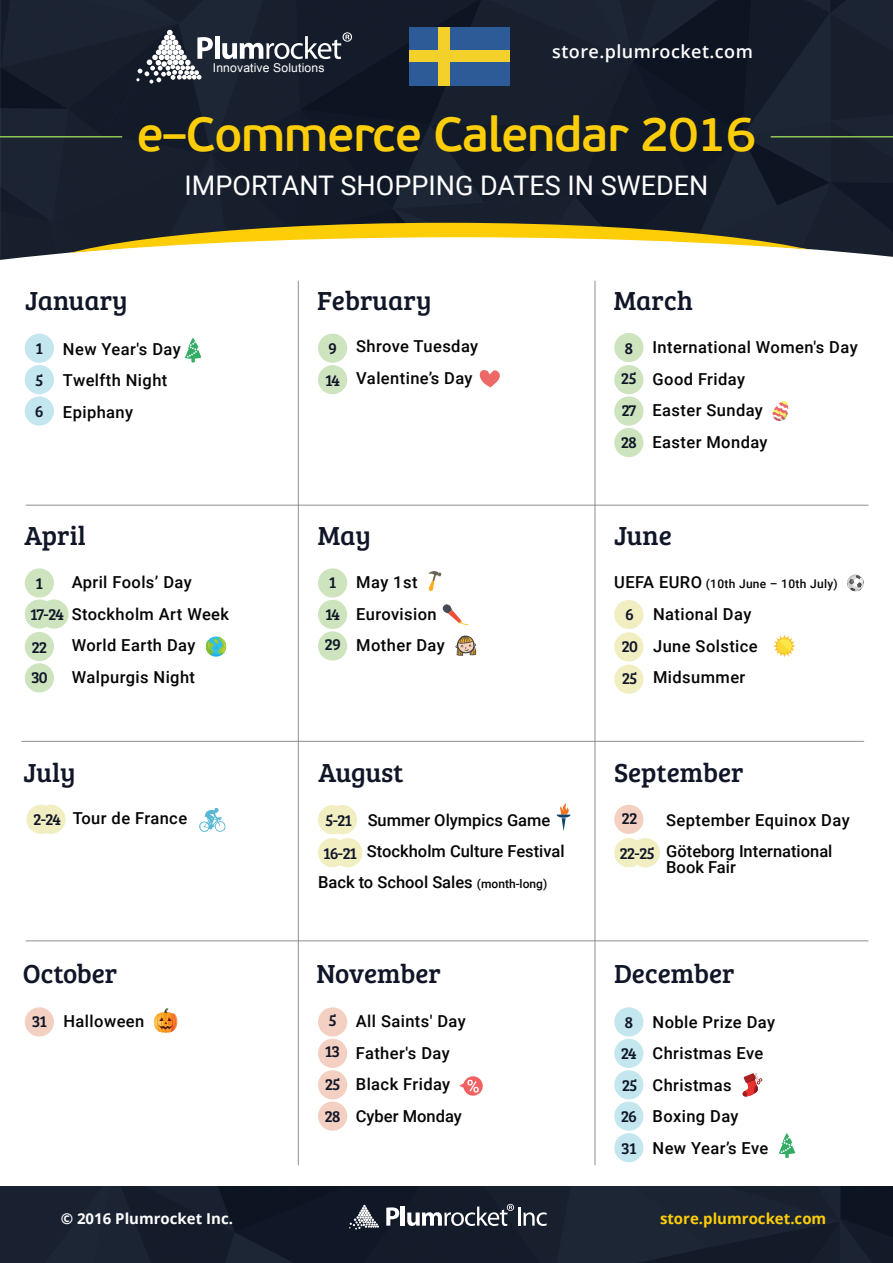
<style>
.page{position:relative;width:893px;height:1263px;background:#fff}
.page>*{position:absolute;margin:0;border:0;box-sizing:border-box;transform-origin:0 0}
.t1{font:600 48.6px "PF Beau Sans Pro";letter-spacing:-.025em;color:#fdce08}
.t2{font:27px "Bree Serif";color:#101628}
.t3{font:27px "Roboto";color:#fff}
.t4{font:600 18px "Open Sans";letter-spacing:.025em;color:#fff}
.t5{font:500 16.5px/31.5px "Roboto";letter-spacing:.025em;color:#040504}
.t6{font:500 16.5px/16.5px "Roboto";color:#040504}
.t7{font:16.5px/31.8px "Bree Serif";letter-spacing:-.06em;color:#101628}
.t8{font:700 15px "Open Sans";color:#fdce08}
.t9{font:700 15px "Open Sans";color:#fff}
.t10{font:12.15px "Arial";letter-spacing:.015em;color:#fff}
.t11{font:500 12px "Roboto";letter-spacing:.025em;color:#040504}
.s1{font-family:"Bree Serif";font-weight:400;color:#101628}
.s2{font-size:16.5px}
.s3{font-size:12px}
</style>
<div class="page">
<div style="left:614px;top:333px;width:29px;height:29px;background:#cde4bf;border-radius:50%"></div>
<div style="left:25px;top:663px;width:29px;height:29px;background:#cde4bf;border-radius:50%"></div>
<div style="left:614px;top:1133px;width:29px;height:29px;background:#c4e7ef;border-radius:50%"></div>
<div style="left:614px;top:664px;width:29px;height:30px;background:#f1eec2;border-radius:50%"></div>
<div style="left:318px;top:631px;width:29px;height:30px;background:#cde4bf;border-radius:50%"></div>
<div style="left:614px;top:1039px;width:29px;height:29px;background:#c4e7ef;border-radius:50%"></div>
<div style="left:614px;top:1070px;width:29px;height:29px;background:#c4e7ef;border-radius:50%"></div>
<div style="left:614px;top:1101px;width:29px;height:30px;background:#c4e7ef;border-radius:50%"></div>
<div style="left:25px;top:632px;width:29px;height:29px;background:#cde4bf;border-radius:50%"></div>
<div style="left:25px;top:334px;width:29px;height:29px;background:#c4e7ef;border-radius:50%"></div>
<div style="left:318px;top:568px;width:29px;height:29px;background:#cde4bf;border-radius:50%"></div>
<div style="left:614px;top:632px;width:29px;height:29px;background:#f1eec2;border-radius:50%"></div>
<div style="left:614px;top:428px;width:29px;height:29px;background:#cde4bf;border-radius:50%"></div>
<div style="left:614px;top:396px;width:29px;height:30px;background:#cde4bf;border-radius:50%"></div>
<div style="left:318px;top:1039px;width:29px;height:29px;background:#f3d0c2;border-radius:50%"></div>
<div style="left:318px;top:1070px;width:29px;height:29px;background:#f3d0c2;border-radius:50%"></div>
<div style="left:318px;top:1101px;width:29px;height:30px;background:#f3d0c2;border-radius:50%"></div>
<img style="left:0;top:0;width:893px;height:260px">
<svg style="left:25px;top:223px;width:843px;height:37px"></svg>
<svg style="left:136px;top:30px;width:77px;height:54px"></svg>
<div style="left:215px;top:36px;width:5px;height:23px;background:#fff"></div>
<svg style="left:222px;top:32px;width:130px;height:27px"></svg>
<hr style="left:0;top:136px;width:122px;height:2px;background:#91c455">
<hr style="left:771px;top:136px;width:122px;height:2px;background:#91c455">
<div style="left:25px;top:365px;width:29px;height:29px;background:#c4e7ef;border-radius:50%"></div>
<div style="left:25px;top:396px;width:29px;height:30px;background:#c4e7ef;border-radius:50%"></div>
<div style="left:25px;top:568px;width:29px;height:29px;background:#cde4bf;border-radius:50%"></div>
<div style="left:25px;top:599px;width:29px;height:30px;background:#cde4bf;border-radius:50%"></div>
<div style="left:39px;top:599px;width:30px;height:30px;background:#cde4bf;border-radius:50%"></div>
<div style="left:25px;top:1007px;width:29px;height:29px;background:#f3d0c2;border-radius:50%"></div>
<div style="left:614px;top:805px;width:29px;height:29px;background:#f3d0c2;border-radius:50%"></div>
<div style="left:318px;top:1007px;width:29px;height:29px;background:#f3d0c2;border-radius:50%"></div>
<div style="left:614px;top:1007px;width:29px;height:29px;background:#c4e7ef;border-radius:50%"></div>
<div style="left:318px;top:600px;width:29px;height:29px;background:#cde4bf;border-radius:50%"></div>
<div style="left:614px;top:600px;width:29px;height:29px;background:#f1eec2;border-radius:50%"></div>
<div style="left:614px;top:365px;width:29px;height:29px;background:#cde4bf;border-radius:50%"></div>
<div style="left:318px;top:365px;width:29px;height:29px;background:#cde4bf;border-radius:50%"></div>
<div style="left:318px;top:334px;width:29px;height:29px;background:#cde4bf;border-radius:50%"></div>
<svg style="left:185px;top:337px;width:16px;height:26px"></svg>
<svg style="left:779px;top:1133px;width:16px;height:25px"></svg>
<svg style="left:772px;top:401px;width:16px;height:20px"></svg>
<svg style="left:206px;top:637px;width:20px;height:20px"></svg>
<svg style="left:773px;top:634px;width:23px;height:23px"></svg>
<svg style="left:742px;top:1073px;width:20px;height:24px"></svg>
<svg style="left:459px;top:1076px;width:24px;height:20px"></svg>
<img style="left:0;top:1187px;width:893px;height:76px">
<svg style="left:386px;top:1207px;width:13px;height:19px"></svg>
<hr style="left:401px;top:1206px;width:4px;height:19px;background:#fff">
<svg style="left:407px;top:1204px;width:140px;height:22px"></svg>
<svg style="left:349px;top:1205px;width:30px;height:24px"></svg>
<hr style="left:298px;top:281px;width:1px;height:884px;background:#808285">
<hr style="left:594px;top:281px;width:2px;height:884px;background:#808285">
<hr style="left:26px;top:505px;width:842px;height:1px;background:#808285">
<hr style="left:22px;top:741px;width:842px;height:1px;background:#808285">
<hr style="left:26px;top:940px;width:842px;height:1px;background:#808285">
<svg style="left:153px;top:1008px;width:25px;height:25px"></svg>
<svg style="left:429px;top:571px;width:12px;height:20px"></svg>
<svg style="left:455px;top:635px;width:21px;height:21px"></svg>
<svg style="left:479px;top:370px;width:21px;height:17px"></svg>
<div style="left:27px;top:805px;width:29px;height:29px;background:#f1eec2;border-radius:50%"></div>
<div style="left:36px;top:805px;width:30px;height:29px;background:#f1eec2;border-radius:50%"></div>
<div style="left:318px;top:805px;width:29px;height:29px;background:#f1eec2;border-radius:50%"></div>
<div style="left:328px;top:805px;width:29px;height:29px;background:#f1eec2;border-radius:50%"></div>
<div style="left:318px;top:838px;width:29px;height:29px;background:#f1eec2;border-radius:50%"></div>
<div style="left:333px;top:838px;width:29px;height:29px;background:#f1eec2;border-radius:50%"></div>
<div style="left:614px;top:838px;width:29px;height:29px;background:#f1eec2;border-radius:50%"></div>
<div style="left:631px;top:838px;width:29px;height:29px;background:#f1eec2;border-radius:50%"></div>
<svg style="left:556px;top:803px;width:15px;height:28px"></svg>
<div style="left:409px;top:27px;width:101px;height:58px;background:#2c5b97"></div>
<div style="left:438px;top:27px;width:12px;height:58px;background:#f3d02a"></div>
<div style="left:409px;top:50px;width:101px;height:12px;background:#f3d02a"></div>
<svg style="left:442px;top:604px;width:26px;height:21px"></svg>
<svg style="left:847px;top:575px;width:17px;height:16px"></svg>
<svg style="left:199px;top:808px;width:27px;height:24px"></svg>
<p class="t10" style="left:213px;top:60px;width:113px">Innovative Solutions</p>
<p class="t4" style="left:552px;top:39px;width:202px">store.plumrocket.com</p>
<h1 class="t1" style="left:137px;top:105px;width:621px">e–Commerce Calendar 2016</h1>
<h2 class="t3" style="left:185px;top:166px;width:525px">IMPORTANT SHOPPING DATES IN SWEDEN</h2>
<h2 class="t2" style="left:25px;top:281px;width:104px">January</h2>
<h2 class="t2" style="left:317px;top:281px;width:116px">February</h2>
<h2 class="t2" style="left:614px;top:281px;width:81px">March</h2>
<p class="t7" style="left:35px;top:332px;width:10px;text-align:justify">1<br>5<br>6</p>
<p class="t5" style="left:356px;top:330px;width:123px">Shrove Tuesday</p>
<p class="t7" style="left:624px;top:331px;width:10px">8</p>
<p class="t5" style="left:325px;top:362px;width:149px"><span class="s1">14</span> Valentine’s Day</p>
<p class="t5" style="left:63px;top:333px;width:119px">New Year's Day<br>Twelfth Night<br>Epiphany</p>
<p class="t5" style="left:652px;top:331px;width:207px">International Women's Day<br>Good Friday<br>Easter Sunday<br>Easter Monday</p>
<p class="t7" style="left:328px;top:332px;width:10px">9</p>
<p class="t7" style="left:621px;top:362px;width:17px">25</p>
<p class="t7" style="left:621px;top:393px;width:17px">27</p>
<p class="t7" style="left:621px;top:426px;width:18px">28</p>
<h2 class="t2" style="left:25px;top:516px;width:63px">April</h2>
<h2 class="t2" style="left:318px;top:516px;width:55px">May</h2>
<h2 class="t2" style="left:614px;top:516px;width:59px">June</h2>
<p class="t7" style="left:30px;top:567px;width:35px;line-height:31px;text-indent:5px">1<br>17-24</p>
<p class="t7" style="left:31px;top:630px;width:17px">22</p>
<p class="t7" style="left:31px;top:661px;width:18px">30</p>
<p class="t5" style="left:72px;top:566px;width:159px">April Fools’ Day<br>Stockholm Art Week<br>World Earth Day<br>Walpurgis Night</p>
<p class="t5" style="left:356px;top:566px;width:90px">May 1st<br>Eurovision<br>Mother Day</p>
<p class="t11" style="left:614px;top:576px;width:225px"><span class="s2">UEFA EURO</span> (10th June – 10th July)</p>
<p class="t7" style="left:325px;top:566px;width:17px">1<br>14</p>
<p class="t7" style="left:324px;top:627px;width:18px">29</p>
<p class="t7" style="left:621px;top:630px;width:18px">20</p>
<p class="t5" style="left:653px;top:598px;width:106px">National Day<br>June Solstice<br>Midsummer</p>
<p class="t7" style="left:625px;top:598px;width:10px">6</p>
<p class="t7" style="left:622px;top:661px;width:17px">25</p>
<h2 class="t2" style="left:24px;top:753px;width:54px">July</h2>
<h2 class="t2" style="left:319px;top:753px;width:86px">August</h2>
<h2 class="t2" style="left:614px;top:753px;width:131px">September</h2>
<p class="t5" style="left:33px;top:802px;width:156px"><span class="s1">2-24</span> Tour de France</p>
<p class="t7" style="left:323px;top:802px;width:35px;line-height:33px">5-21<br>16-21</p>
<p class="t7" style="left:622px;top:801px;width:17px">22</p>
<p class="t6" style="left:368px;top:811px;width:184px">Summer Olympics Game</p>
<p class="t5" style="left:666px;top:804px;width:185px">September Equinox Day</p>
<p class="t6" style="left:367px;top:842px;width:199px">Stockholm Culture Festival</p>
<p class="t6" style="left:666px;top:842px;width:168px">Göteborg International<br>Book Fair</p>
<p class="t7" style="left:619px;top:836px;width:37px">22-25</p>
<p class="t6" style="left:318px;top:873px;width:231px">Back to School Sales <span class="s3">(month-long)</span></p>
<h2 class="t2" style="left:23px;top:954px;width:96px">October</h2>
<h2 class="t2" style="left:317px;top:954px;width:126px">November</h2>
<h2 class="t2" style="left:614px;top:954px;width:122px">December</h2>
<p class="t5" style="left:32px;top:1005px;width:114px"><span class="s1">31</span> Halloween</p>
<p class="t7" style="left:328px;top:1003px;width:10px">5</p>
<p class="t7" style="left:325px;top:1035px;width:17px">13</p>
<p class="t7" style="left:325px;top:1067px;width:18px">25<br>28</p>
<p class="t5" style="left:356px;top:1005px;width:112px">All Saints' Day<br>Father's Day<br>Black Friday<br>Cyber Monday</p>
<p class="t5" style="left:653px;top:1006px;width:124px">Noble Prize Day<br>Christmas Eve<br>Christmas<br>Boxing Day<br>New Year’s Eve</p>
<p class="t7" style="left:624px;top:1005px;width:10px">8</p>
<p class="t7" style="left:621px;top:1037px;width:17px">24</p>
<p class="t7" style="left:621px;top:1068px;width:18px;text-align:justify">25<br>26<br>31</p>
<p class="t9" style="left:61px;top:1208px;width:174px">© 2016 Plumrocket Inc.</p>
<p class="t8" style="left:660px;top:1208px;width:168px">store.plumrocket.com</p>
</div>
